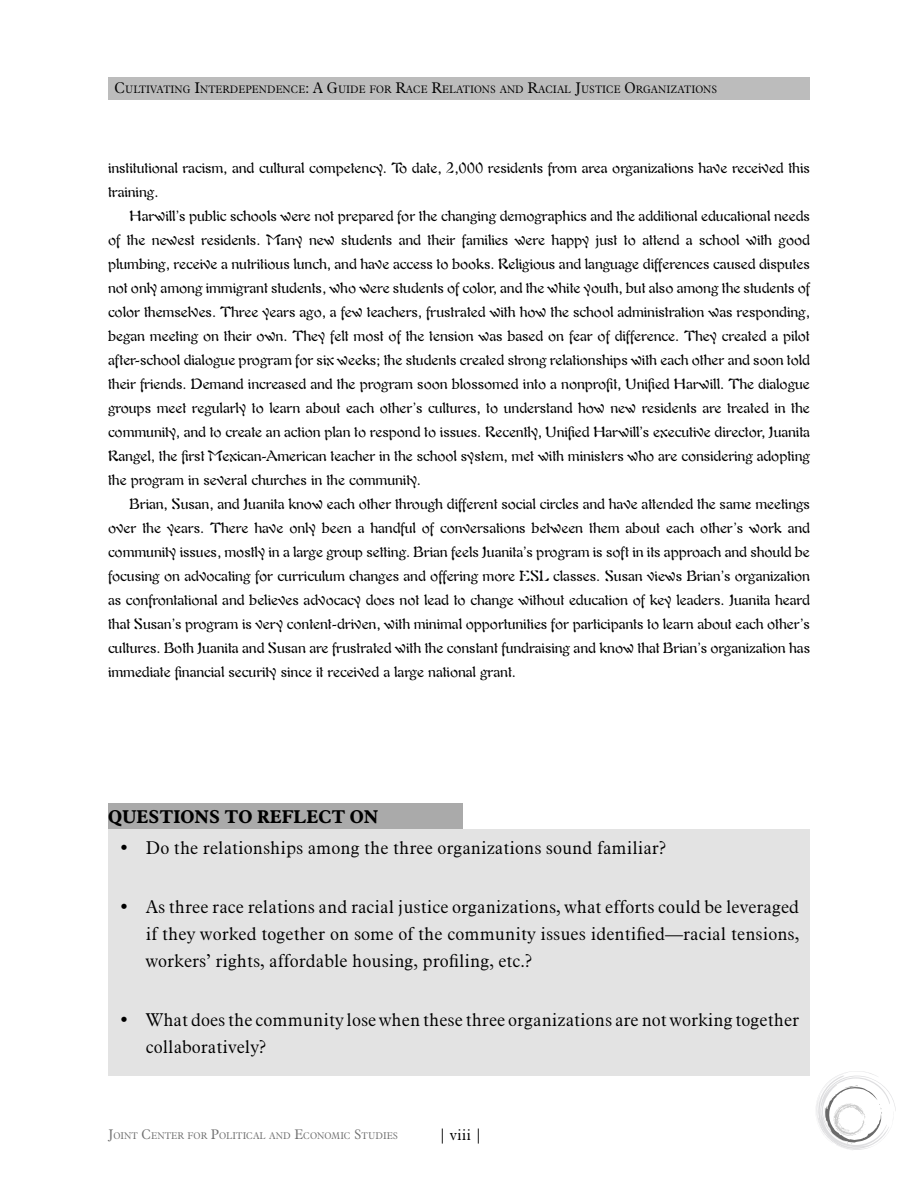
<style>
.page{position:relative;width:918px;height:1188px;background:#fff}
.page>*{position:absolute;margin:0;border:0;box-sizing:border-box;transform-origin:0 0}
.body{font:300 18px/27px "Aldine 721 BT";color:#000;text-align:justify}
.Head_2{font:700 18px "Aldine 721 BT";color:#000}
.t1{font:18px "Aldine 721 BT";color:#000}
.body-2{font:15px/24px "Freeform 721 BT";color:#000;text-align:justify}
.t2{font:300 15px "Aldine 721 BT";color:#000}
.t3{font:300 10.5px "Aldine 721 BT";color:#000}
.t4{font:300 9.45px "Aldine 721 BT";color:#6f6f6f}
.s1{font-size:15px}
.s2{font-size:13.5px}
</style>
<div class="page">
<div style="left:108px;top:77px;width:702px;height:22px;background:#bcbcbc"></div>
<svg style="left:816px;top:1071px;width:80px;height:79px"></svg>
<div style="left:108px;top:829px;width:702px;height:247px;background:#e3e3e3"></div>
<div style="left:108px;top:803px;width:354px;height:26px;background:#aaa"></div>
<p class="t3" style="left:114px;top:83px;width:604px"><span class="s1">C</span>ULTIVATING <span class="s1">I</span>NTERDEPENDENCE<span class="s1">: A G</span>UIDE FOR <span class="s1">R</span>ACE <span class="s1">R</span>ELATIONS AND <span class="s1">R</span>ACIAL <span class="s1">J</span>USTICE <span class="s1">O</span>RGANIZATIONS</p>
<p class="body-2" style="left:108px;top:156px;width:703px">institutional racism, and cultural competency. To date, 2,000 residents from area organizations have received this training.</p>
<p class="body-2" style="left:108px;top:204px;width:704px;text-indent:22px">Harwill’s public schools were not prepared for the changing demographics and the additional educational needs of the newest residents. Many new students and their families were happy just to attend a school with good plumbing, receive a nutritious lunch, and have access to books. Religious and language differences caused disputes not only among immigrant students, who were students of color, and the white youth, but also among the students of color themselves. Three years ago, a few teachers, frustrated with how the school administration was responding, began meeting on their own. They felt most of the tension was based on fear of difference. They created a pilot after-school dialogue program for six weeks; the students created strong relationships with each other and soon told their friends. Demand increased and the program soon blossomed into a nonprofit, Unified Harwill. The dialogue groups meet regularly to learn about each other’s cultures, to understand how new residents are treated in the community, and to create an action plan to respond to issues. Recently, Unified Harwill’s executive director, Juanita Rangel, the first Mexican-American teacher in the school system, met with ministers who are considering adopting the program in several churches in the community.</p>
<p class="body-2" style="left:108px;top:492px;width:704px;text-indent:22px">Brian, Susan, and Juanita know each other through different social circles and have attended the same meetings over the years. There have only been a handful of conversations between them about each other’s work and community issues, mostly in a large group setting. Brian feels Juanita’s program is soft in its approach and should be focusing on advocating for curriculum changes and offering more ESL classes. Susan views Brian’s organization as confrontational and believes advocacy does not lead to change without education of key leaders. Juanita heard that Susan’s program is very content-driven, with minimal opportunities for participants to learn about each other’s cultures. Both Juanita and Susan are frustrated with the constant fundraising and know that Brian’s organization has immediate financial security since it received a large national grant.</p>
<p class="Head_2" style="left:108px;top:806px;width:272px">QUESTIONS TO REFLECT ON</p>
<p class="t1" style="left:119px;top:836px;width:12px">•</p>
<p class="body" style="left:146px;top:834px;width:522px">Do the relationships among the three organizations sound familiar?</p>
<p class="t1" style="left:119px;top:896px;width:12px">•</p>
<p class="body" style="left:146px;top:893px;width:655px">As three race relations and racial justice organizations, what efforts could be leveraged if they worked together on some of the community issues identified—racial tensions, workers’ rights, affordable housing, profiling, etc.?</p>
<p class="t1" style="left:119px;top:1009px;width:12px">•</p>
<p class="body" style="left:146px;top:1006px;width:655px">What does the community lose when these three organizations are not working together collaboratively?</p>
<p class="t4" style="left:108px;top:1130px;width:292px"><span class="s2">J</span>OINT <span class="s2">C</span>ENTER FOR <span class="s2">P</span>OLITICAL AND <span class="s2">E</span>CONOMIC <span class="s2">S</span>TUDIES</p>
<p class="t2" style="left:439px;top:1126px;width:45px">| viii |</p>
</div>
